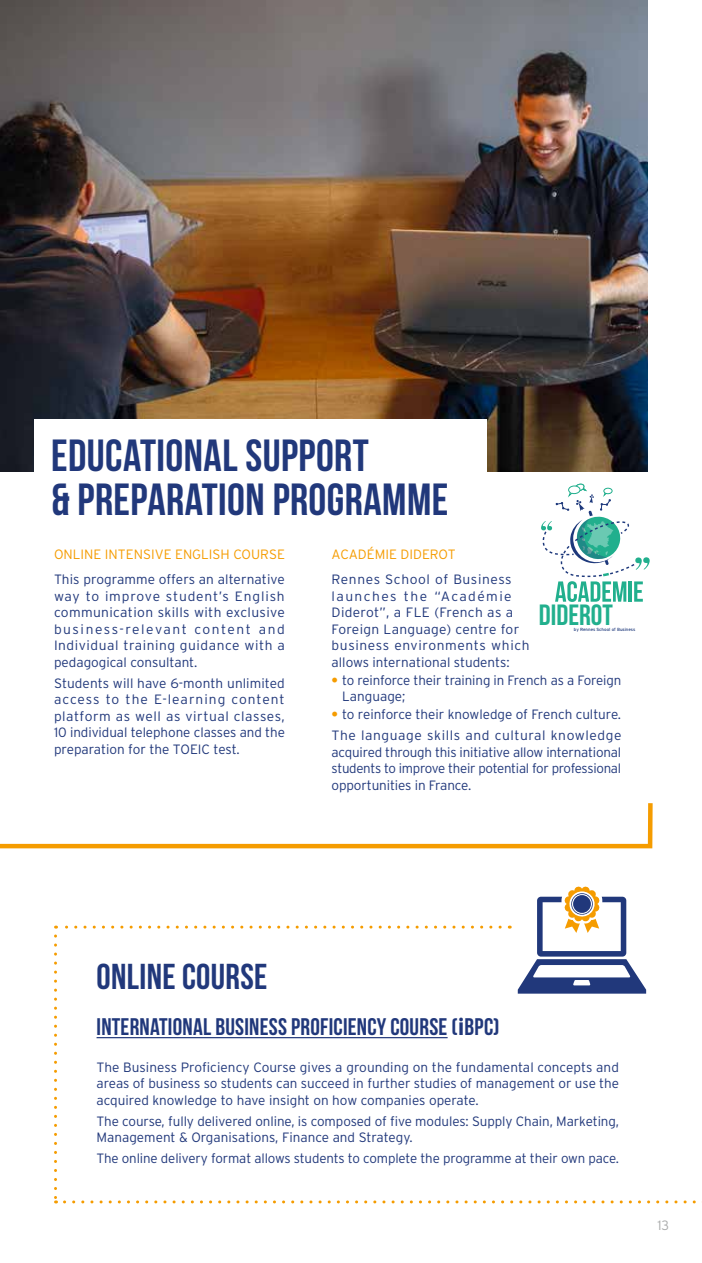
<style>
.page{position:relative;width:702px;height:1263px;background:#fff}
.page>*{position:absolute;margin:0;border:0;box-sizing:border-box;transform-origin:0 0}
.t1{font:700 45px/43.5px "Bebas Neue";letter-spacing:.01em;color:#21387b}
.t2{font:700 36px "Bebas Neue";letter-spacing:.01em;color:#21387b}
.t3{font:29.25px "Bebas Neue";color:#21af8d}
.t4{font:700 24px "Bebas Neue";letter-spacing:.01em;color:#21387b}
.t5{font:300 13.5px/16.5px "Interstate";color:#21387b;text-align:justify}
.t6{font:300 13.5px/16.5px "Interstate";letter-spacing:.025em;color:#21387b}
.t7{font:300 13.5px "Interstate";color:#f59c00}
.t8{font:300 13.5px "Interstate";color:#abacac}
.t9{font:4.5px "Interstate";color:#1d387b}
.s1{font-weight:700;color:#f59c00}
.s2{font-family:"Interstate"}
</style>
<div class="page">
<img style="left:0;top:0;width:648px;height:471px">
<svg style="left:0;top:803px;width:653px;height:46px"></svg>
<hr style="left:96px;top:1037px;width:351px;height:1px;background:#21387b">
<div style="left:34px;top:419px;width:452px;height:115px;background:#fff"></div>
<svg style="left:56px;top:925px;width:444px;height:3px"></svg>
<svg style="left:54px;top:936px;width:3px;height:267px"></svg>
<svg style="left:64px;top:1200px;width:638px;height:3px"></svg>
<svg style="left:517px;top:886px;width:129px;height:108px"></svg>
<div style="left:573px;top:895px;width:18px;height:18px;background:#21387b;border-radius:50%"></div>
<svg style="left:541px;top:484px;width:108px;height:118px"></svg>
<h1 class="t1" style="left:51px;top:434px;width:399px">EDUCATIONAL SUPPORT<br>&amp; PREPARATION PROGRAMME</h1>
<p class="t7" style="left:54px;top:547px;width:232px">ONLINE INTENSIVE ENGLISH COURSE</p>
<p class="t5" style="left:54px;top:571px;width:232px">This programme offers an alternative way to improve student’s English communication skills with exclusive business-relevant content and Individual training guidance with a pedagogical consultant.</p>
<p class="t5" style="left:54px;top:674px;width:232px">Students will have 6-month unlimited access to the E-learning content platform as well as virtual classes, 10 individual telephone classes and the preparation for the TOEIC test.</p>
<p class="t7" style="left:331px;top:547px;width:125px">ACADÉMIE DIDEROT</p>
<p class="t6" style="left:331px;top:571px;width:199px">Rennes School of Business launches the “Académie<br>Diderot”, a FLE (French as a<br>Foreign Language) centre for business environments which allows international students:</p>
<p class="t5" style="left:342px;top:672px;width:281px;text-indent:-11px"><span class="s1">•</span> to reinforce their training in French as a Foreign<br>Language;</p>
<p class="t5" style="left:331px;top:704px;width:291px;line-height:20.7px"><span class="s1">•</span> to reinforce their knowledge of French culture.<br>The language skills and cultural knowledge</p>
<p class="t5" style="left:331px;top:743px;width:291px">acquired through this initiative allow international students to improve their potential for professional opportunities in France.</p>
<h3 class="t3" style="left:539px;top:598px;width:76px">DIDEROT</h3>
<p class="t9" style="left:574px;top:627px;width:63px">by Rennes School of Business</p>
<h2 class="t2" style="left:96px;top:957px;width:172px">ONLINE COURSE</h2>
<h3 class="t4" style="left:96px;top:1013px;width:404px">INTERNATIONAL BUSINESS PROFICIENCY COURSE (<span class="s2">i</span>BPC)</h3>
<p class="t5" style="left:96px;top:1059px;width:524px">The Business Proficiency Course gives a grounding on the fundamental concepts and areas of business so students can succeed in further studies of management or use the acquired knowledge to have insight on how companies operate.</p>
<p class="t5" style="left:96px;top:1112px;width:524px">The course, fully delivered online, is composed of five modules: Supply Chain, Marketing,<br>Management &amp; Organisations, Finance and Strategy.</p>
<p class="t5" style="left:96px;top:1150px;width:524px">The online delivery format allows students to complete the programme at their own pace.</p>
<p class="t8" style="left:657px;top:1218px;width:13px">13</p>
</div>
